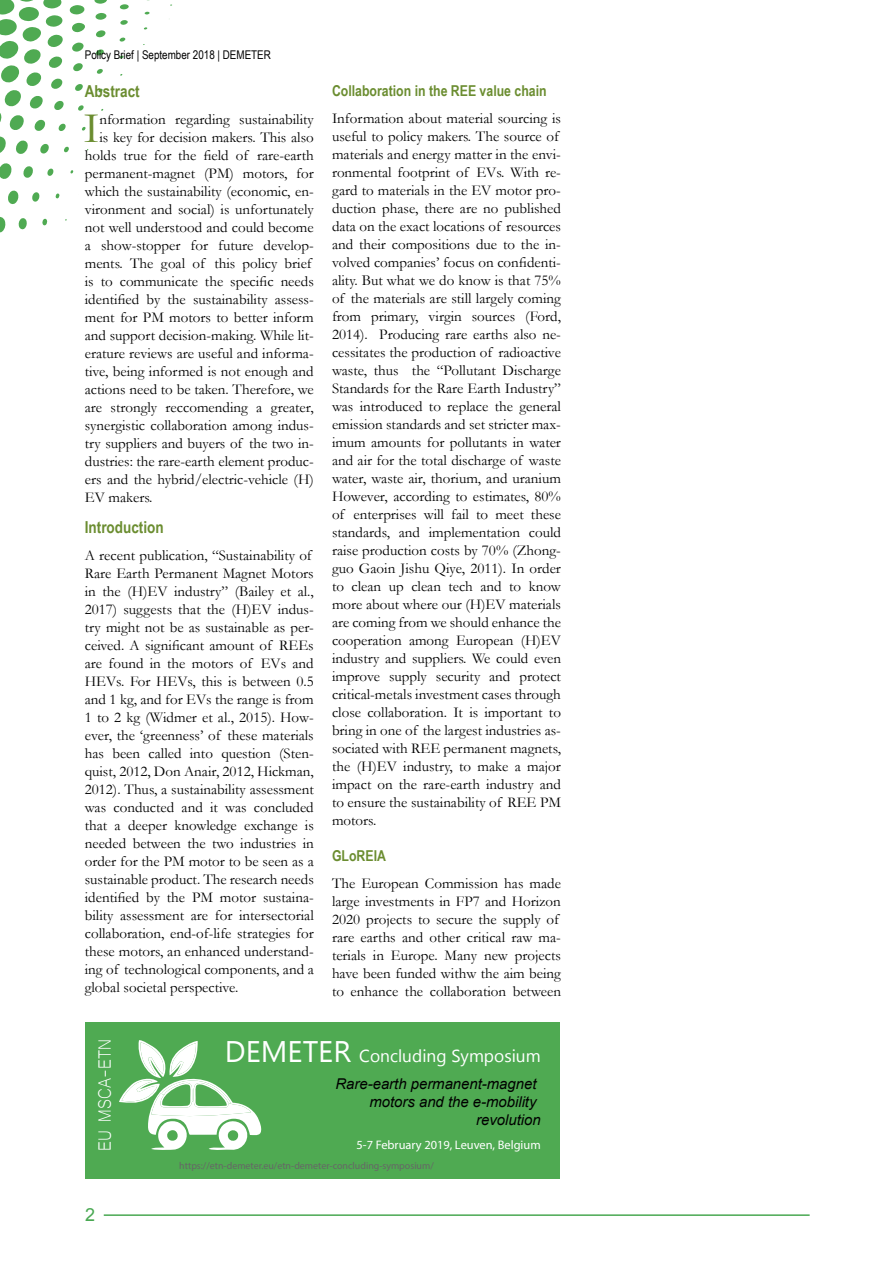
<style>
.page{position:relative;width:893px;height:1263px;background:#fff}
.page>*{position:absolute;margin:0;border:0;box-sizing:border-box;transform-origin:0 0}
.t1{font:43.8px "Garamond";color:#6b8d30}
.t2{font:23.1px "Microsoft Yi Baiti";color:#fff;scale:.86 1}
.t3{font:18px "Arial";color:#49a852}
.t4{font:17.4px "Microsoft Tai Le";color:#fff}
.t5{font:700 16.5px "Arial Narrow";color:#6b8d30}
.t6{font:15px/18px "Garamond";color:#000}
.t7{font:700 15px "Arial Narrow";color:#6b8d30}
.t8{font:italic 14.85px/17.9px "Arial";color:#000;text-align:right}
.t9{font:12.45px "Myriad Pro";color:#fff}
.t10{font:12px "Arial Narrow";color:#000}
.t11{font:9.9px "Myriad Pro";color:#666}
.s1{font-size:29.7px}
</style>
<div class="page">
<hr style="left:104px;top:1214px;width:706px;height:2px;background:#49a852">
<svg style="left:0;top:217px;width:6px;height:16px"></svg>
<svg style="left:18px;top:218px;width:9px;height:12px"></svg>
<svg style="left:8px;top:190px;width:11px;height:14px"></svg>
<svg style="left:0;top:163px;width:12px;height:16px"></svg>
<svg style="left:42px;top:218px;width:5px;height:8px"></svg>
<svg style="left:32px;top:192px;width:8px;height:10px"></svg>
<svg style="left:23px;top:166px;width:10px;height:12px"></svg>
<svg style="left:55px;top:193px;width:5px;height:6px"></svg>
<svg style="left:47px;top:168px;width:7px;height:8px"></svg>
<svg style="left:0;top:0;width:88px;height:154px"></svg>
<div style="left:70px;top:5px;width:15px;height:10px;background:#4faa52;border-radius:50%"></div>
<svg style="left:99px;top:88px;width:4px;height:4px"></svg>
<svg style="left:97px;top:69px;width:6px;height:5px"></svg>
<svg style="left:96px;top:49px;width:8px;height:7px"></svg>
<svg style="left:96px;top:30px;width:10px;height:8px"></svg>
<div style="left:95px;top:13px;width:11px;height:7px;background:#4faa52;border-radius:50%"></div>
<svg style="left:94px;top:0;width:13px;height:4px"></svg>
<svg style="left:120px;top:55px;width:4px;height:4px"></svg>
<svg style="left:120px;top:37px;width:5px;height:5px"></svg>
<div style="left:120px;top:20px;width:8px;height:5px;background:#4faa52;border-radius:50%"></div>
<div style="left:120px;top:4px;width:9px;height:5px;background:#4faa52;border-radius:50%"></div>
<svg style="left:145px;top:12px;width:5px;height:3px"></svg>
<div style="left:85px;top:1022px;width:474px;height:156px;background:#4faa52"></div>
<svg style="left:119px;top:1040px;width:143px;height:110px"></svg>
<p class="t10" style="left:85px;top:46px;width:188px">Policy Brief | September 2018 | DEMETER</p>
<p class="t5" style="left:85px;top:79px;width:56px">Abstract</p>
<h1 class="t1" style="left:84px;top:99px;width:17px">I</h1>
<p class="t6" style="left:99px;top:110px;width:216px">nformation regarding sustainability</p>
<p class="t6" style="left:99px;top:128px;width:216px">is key for decision makers. This also</p>
<p class="t6" style="left:85px;top:146px;width:230px">holds true for the field of rare-earth</p>
<p class="t6" style="left:85px;top:164px;width:230px">permanent-magnet (PM) motors, for</p>
<p class="t6" style="left:85px;top:182px;width:230px">which the sustainability (economic, en-</p>
<p class="t6" style="left:85px;top:200px;width:230px">vironment and social) is unfortunately</p>
<p class="t6" style="left:85px;top:218px;width:230px">not well understood and could become</p>
<p class="t6" style="left:85px;top:236px;width:230px">a show-stopper for future develop-</p>
<p class="t6" style="left:85px;top:254px;width:228px">ments. The goal of this policy brief</p>
<p class="t6" style="left:85px;top:272px;width:230px">is to communicate the specific needs</p>
<p class="t6" style="left:85px;top:290px;width:230px">identified by the sustainability assess-</p>
<p class="t6" style="left:85px;top:308px;width:230px">ment for PM motors to better inform</p>
<p class="t6" style="left:85px;top:326px;width:230px">and support decision-making. While lit-</p>
<p class="t6" style="left:85px;top:344px;width:230px">erature reviews are useful and informa-</p>
<p class="t6" style="left:85px;top:362px;width:230px">tive, being informed is not enough and</p>
<p class="t6" style="left:85px;top:380px;width:230px">actions need to be taken. Therefore, we</p>
<p class="t6" style="left:85px;top:398px;width:230px">are strongly reccomending a greater,</p>
<p class="t6" style="left:85px;top:416px;width:230px">synergistic collaboration among indus-</p>
<p class="t6" style="left:85px;top:434px;width:230px">try suppliers and buyers of the two in-</p>
<p class="t6" style="left:85px;top:452px;width:230px">dustries: the rare-earth element produc-</p>
<p class="t6" style="left:85px;top:470px;width:230px">ers and the hybrid/electric-vehicle (H)</p>
<p class="t6" style="left:85px;top:488px;width:69px">EV makers.</p>
<p class="t5" style="left:85px;top:514px;width:80px">Introduction</p>
<p class="t6" style="left:85px;top:546px;width:230px">A recent publication, “Sustainability of Rare Earth Permanent Magnet Motors in the (H)EV industry” (Bailey et al., 2017) suggests that the (H)EV indus&shy;try might not be as sustainable as per&shy;ceived. A significant amount of REEs are found in the motors of EVs and HEVs. For HEVs, this is between 0.5 and 1 kg, and for EVs the range is from 1 to 2 kg (Widmer et al., 2015). How&shy;ever, the ‘greenness’ of these materials has been called into question (Sten&shy;quist, 2012, Don Anair, 2012, Hickman, 2012). Thus, a sustainability assessment was conducted and it was concluded that a deeper knowledge exchange is needed between the two industries in order for the PM motor to be seen as a sustainable product. The research needs identified by the PM motor sustaina&shy;bility assessment are for intersectorial collaboration, end-of-life strategies for these motors, an enhanced understand&shy;ing of technological components, and a global societal perspective.</p>
<p class="t7" style="left:332px;top:79px;width:216px">Collaboration in the REE value chain</p>
<p class="t6" style="left:332px;top:109px;width:230px">Information about material sourcing is useful to policy makers. The source of materials and energy matter in the envi&shy;ronmental footprint of EVs. With re&shy;gard to materials in the EV motor pro&shy;duction phase, there are no published data on the exact locations of resources and their compositions due to the in&shy;volved companies’ focus on confidenti&shy;ality. But what we do know is that 75% of the materials are still largely coming from primary, virgin sources (Ford, 2014). Producing rare earths also ne&shy;cessitates the production of radioactive waste, thus the “Pollutant Discharge Standards for the Rare Earth Industry” was introduced to replace the general emission standards and set stricter max&shy;imum amounts for pollutants in water and air for the total discharge of waste water, waste air, thorium, and uranium However, according to estimates, 80% of enterprises will fail to meet these standards, and implementation could raise production costs by 70% (Zhong&shy;guo Gaoin Jishu Qiye, 2011). In order to clean up clean tech and to know more about where our (H)EV materials are coming from we should enhance the cooperation among European (H)EV industry and suppliers. We could even improve supply security and protect critical-metals investment cases through close collaboration. It is important to bring in one of the largest industries as&shy;sociated with REE permanent magnets, the (H)EV industry, to make a major impact on the rare-earth industry and to ensure the sustainability of REE PM motors.</p>
<p class="t7" style="left:332px;top:844px;width:55px">GLoREIA</p>
<p class="t6" style="left:332px;top:874px;width:230px">The European Commission has made large investments in FP7 and Horizon 2020 projects to secure the supply of rare earths and other critical raw ma&shy;terials in Europe. Many new projects have been funded withw the aim being to enhance the collaboration between</p>
<h2 class="t2" style="left:91px;top:1151px;width:132px;rotate:-90deg">EU MSCA-ETN</h2>
<p class="t3" style="left:85px;top:1202px;width:12px">2</p>
<p class="t4" style="left:225px;top:1046px;width:317px"><span class="s1">DEMETER</span> Concluding Symposium</p>
<p class="t8" style="left:335px;top:1075px;width:207px">Rare-earth permanent-magnet motors and the e-mobility revolution</p>
<p class="t9" style="left:357px;top:1137px;width:186px">5-7 February 2019, Leuven, Belgium</p>
<p class="t11" style="left:179px;top:1160px;width:256px">https://etn-demeter.eu/etn-demeter-concluding-symposium/</p>
</div>
